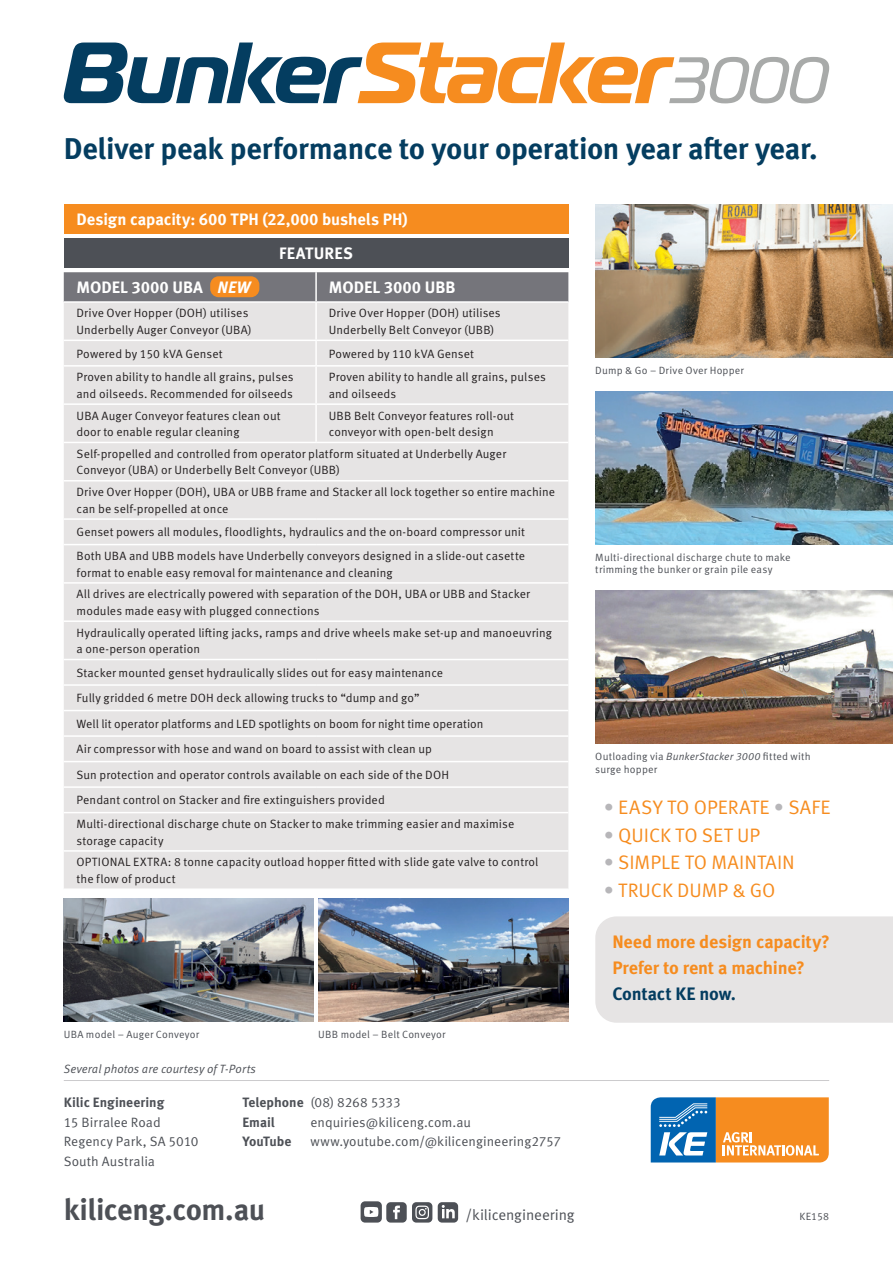
<style>
.page{position:relative;width:893px;height:1263px;background:#fff}
.page>*{position:absolute;margin:0;border:0;box-sizing:border-box;transform-origin:0 0}
.t1{font:700 30px "Meta Pro";letter-spacing:-.01em;color:#043d60}
.t2{font:700 30px "Meta Pro";letter-spacing:-.02em;color:#4d5056}
.t3{font:19.5px "Meta Pro Norm";color:#f68c1f}
.t4{font:700 18px/25.8px "Meta Pro";letter-spacing:-.01em;color:#f68c1f}
.t5{font:700 18px "Meta Pro";letter-spacing:-.01em;color:#043d60}
.t6{font:700 16.5px/34px "Meta Pro";letter-spacing:-.005em;color:#fff}
.t7{font:15px "Meta Pro Norm";letter-spacing:-.01em;color:#4d5056}
.t8{font:13.5px/19.5px "Meta Pro Norm";color:#4d5056}
.t9{font:700 13.5px "Meta Pro";color:#4d5056}
.t10{font:700 13.5px "Meta Pro";letter-spacing:-.02em;color:#4d5056}
.t11{font:12px/16.5px "Meta Pro Norm";letter-spacing:.005em;color:#231f20}
.t12{font:12px "Meta Pro Norm Ita";letter-spacing:.005em;color:#4d5056}
.t13{font:10.5px/12.6px "Meta Pro Norm";letter-spacing:.015em;color:#4d5056}
.s1{font-style:italic}
.s2{font-family:"Meta Pro";font-weight:700}
.s3{font-family:"Meta Pro Norm Ita"}
.s4{color:#b7b6b9}
</style>
<div class="page">
<svg style="left:64px;top:43px;width:765px;height:60px"></svg>
<div style="left:64px;top:272px;width:504px;height:29px;background:#75757b"></div>
<div style="left:64px;top:303px;width:504px;height:585px;background:#e6e4e4"></div>
<hr style="left:315px;top:272px;width:2px;height:29px;background:#fff">
<hr style="left:315px;top:303px;width:2px;height:37px;background:#fff">
<hr style="left:64px;top:340px;width:252px;height:1px;background:#fff">
<hr style="left:316px;top:340px;width:252px;height:1px;background:#fff">
<hr style="left:315px;top:341px;width:2px;height:24px;background:#fff">
<hr style="left:64px;top:365px;width:252px;height:2px;background:#fff">
<hr style="left:316px;top:365px;width:252px;height:2px;background:#fff">
<hr style="left:315px;top:367px;width:2px;height:36px;background:#fff">
<hr style="left:64px;top:403px;width:252px;height:2px;background:#fff">
<hr style="left:316px;top:403px;width:252px;height:2px;background:#fff">
<hr style="left:315px;top:405px;width:2px;height:37px;background:#fff">
<hr style="left:64px;top:442px;width:252px;height:1px;background:#fff">
<hr style="left:316px;top:442px;width:252px;height:1px;background:#fff">
<hr style="left:64px;top:480px;width:252px;height:1px;background:#fff">
<hr style="left:316px;top:480px;width:252px;height:1px;background:#fff">
<hr style="left:64px;top:518px;width:252px;height:2px;background:#fff">
<hr style="left:316px;top:518px;width:252px;height:2px;background:#fff">
<hr style="left:64px;top:544px;width:252px;height:1px;background:#fff">
<hr style="left:316px;top:544px;width:252px;height:1px;background:#fff">
<hr style="left:64px;top:582px;width:252px;height:2px;background:#fff">
<hr style="left:316px;top:582px;width:252px;height:2px;background:#fff">
<hr style="left:64px;top:620px;width:252px;height:2px;background:#fff">
<hr style="left:316px;top:620px;width:252px;height:2px;background:#fff">
<hr style="left:64px;top:659px;width:252px;height:1px;background:#fff">
<hr style="left:316px;top:659px;width:252px;height:1px;background:#fff">
<hr style="left:64px;top:684px;width:252px;height:2px;background:#fff">
<hr style="left:316px;top:684px;width:252px;height:2px;background:#fff">
<hr style="left:64px;top:710px;width:252px;height:1px;background:#fff">
<hr style="left:316px;top:710px;width:252px;height:1px;background:#fff">
<hr style="left:64px;top:735px;width:252px;height:2px;background:#fff">
<hr style="left:316px;top:735px;width:252px;height:2px;background:#fff">
<hr style="left:64px;top:761px;width:252px;height:1px;background:#fff">
<hr style="left:316px;top:761px;width:252px;height:1px;background:#fff">
<hr style="left:64px;top:786px;width:252px;height:2px;background:#fff">
<hr style="left:316px;top:786px;width:252px;height:2px;background:#fff">
<hr style="left:64px;top:812px;width:252px;height:1px;background:#fff">
<hr style="left:316px;top:812px;width:252px;height:1px;background:#fff">
<hr style="left:64px;top:850px;width:252px;height:2px;background:#fff">
<hr style="left:316px;top:850px;width:252px;height:2px;background:#fff">
<div style="left:210px;top:276px;width:49px;height:21px;background:#f68c1f;border-radius:9px"></div>
<div style="left:64px;top:204px;width:504px;height:30px;background:#f68c1f"></div>
<div style="left:64px;top:238px;width:504px;height:30px;background:#4d5056"></div>
<hr style="left:64px;top:1080px;width:765px;height:1px;background:#cccbcd">
<svg style="left:438px;top:1202px;width:20px;height:20px"></svg>
<img style="left:595px;top:391px;width:298px;height:153px">
<img style="left:595px;top:590px;width:298px;height:154px">
<img style="left:595px;top:204px;width:298px;height:153px">
<img style="left:64px;top:898px;width:250px;height:123px">
<img style="left:318px;top:898px;width:250px;height:123px">
<div style="left:595px;top:916px;width:298px;height:107px;background:#e6e4e4"></div>
<svg style="left:361px;top:1201px;width:71px;height:21px"></svg>
<svg style="left:651px;top:1097px;width:178px;height:65px"></svg>
<h1 class="t1" style="left:64px;top:125px;width:755px">Deliver peak performance to your operation year after year.</h1>
<h3 class="t6" style="left:279px;top:201px;width:130px;text-indent:-203px">Design capacity: 600 TPH (22,000 bushels PH)<br>FEATURES</h3>
<h3 class="t6" style="left:77px;top:269px;width:175px">MODEL 3000 UBA <span class="s1">NEW</span></h3>
<h3 class="t6" style="left:329px;top:269px;width:128px">MODEL 3000 UBB</h3>
<p class="t11" style="left:77px;top:304px;width:177px">Drive Over Hopper (DOH) utilises<br>Underbelly Auger Conveyor (UBA)</p>
<p class="t11" style="left:329px;top:304px;width:173px">Drive Over Hopper (DOH) utilises<br>Underbelly Belt Conveyor (UBB)</p>
<p class="t11" style="left:77px;top:344px;width:148px">Powered by 150 kVA Genset</p>
<p class="t11" style="left:329px;top:344px;width:147px">Powered by 110 kVA Genset</p>
<p class="t11" style="left:77px;top:368px;width:218px">Proven ability to handle all grains, pulses and oilseeds. Recommended for oilseeds</p>
<p class="t11" style="left:329px;top:368px;width:218px">Proven ability to handle all grains, pulses and oilseeds</p>
<p class="t11" style="left:77px;top:406px;width:206px">UBA Auger Conveyor features clean out door to enable regular cleaning</p>
<p class="t11" style="left:329px;top:406px;width:187px">UBB Belt Conveyor features roll-out conveyor with open-belt design</p>
<p class="t11" style="left:77px;top:445px;width:431px">Self-propelled and controlled from operator platform situated at Underbelly Auger<br>Conveyor (UBA) or Underbelly Belt Conveyor (UBB)</p>
<p class="t11" style="left:77px;top:483px;width:480px">Drive Over Hopper (DOH), UBA or UBB frame and Stacker all lock together so entire machine can be self-propelled at once</p>
<p class="t11" style="left:77px;top:520px;width:450px;line-height:23.7px">Genset powers all modules, floodlights, hydraulics and the on-board compressor unit<br>Both UBA and UBB models have Underbelly conveyors designed in a slide-out casette</p>
<p class="t11" style="left:77px;top:561px;width:455px;line-height:21.8px">format to enable easy removal for maintenance and cleaning<br>All drives are electrically powered with separation of the DOH, UBA or UBB and Stacker</p>
<p class="t11" style="left:77px;top:599px;width:477px;line-height:21.8px">modules made easy with plugged connections<br>Hydraulically operated lifting jacks, ramps and drive wheels make set-up and manoeuvring</p>
<p class="t11" style="left:77px;top:636px;width:368px;line-height:23.7px">a one-person operation<br>Stacker mounted genset hydraulically slides out for easy maintenance</p>
<p class="t11" style="left:77px;top:685px;width:408px;line-height:25.5px">Fully gridded 6 metre DOH deck allowing trucks to “dump and go”<br>Well lit operator platforms and LED spotlights on boom for night time operation Air compressor with hose and wand on board to assist with clean up<br>Sun protection and operator controls available on each side of the DOH Pendant control on Stacker and fire extinguishers provided</p>
<p class="t11" style="left:77px;top:815px;width:439px">Multi-directional discharge chute on Stacker to make trimming easier and maximise storage capacity</p>
<p class="t11" style="left:77px;top:853px;width:463px">OPTIONAL EXTRA: 8 tonne capacity outload hopper fitted with slide gate valve to control the flow of product</p>
<p class="t13" style="left:64px;top:1027px;width:137px">UBA model – Auger Conveyor</p>
<p class="t13" style="left:318px;top:1027px;width:129px">UBB model – Belt Conveyor</p>
<p class="t12" style="left:64px;top:1060px;width:194px">Several photos are courtesy of T-Ports</p>
<p class="t9" style="left:64px;top:1092px;width:102px">Kilic Engineering</p>
<p class="t8" style="left:64px;top:1111px;width:136px">15 Birralee Road<br>Regency Park, SA 5010<br>South Australia</p>
<p class="t8" style="left:242px;top:1092px;width:160px"><span class="s2">Telephone</span> (08) 8268 5333</p>
<p class="t9" style="left:242px;top:1111px;width:34px">Email</p>
<p class="t8" style="left:310px;top:1111px;width:162px">enquiries@kiliceng.com.au</p>
<p class="t10" style="left:242px;top:1131px;width:51px">YouTube</p>
<p class="t8" style="left:310px;top:1131px;width:252px">www.youtube.com/@kilicengineering2757</p>
<p class="t13" style="left:595px;top:363px;width:150px">Dump &amp; Go – Drive Over Hopper</p>
<p class="t13" style="left:595px;top:550px;width:197px">Multi-directional discharge chute to make trimming the bunker or grain pile easy</p>
<p class="t13" style="left:595px;top:749px;width:217px">Outloading via <span class="s3">BunkerStacker 3000</span> fitted with surge hopper</p>
<h2 class="t3" style="left:604px;top:793px;width:228px"><span class="s4">•</span> EASY TO OPERATE <span class="s4">•</span> SAFE</h2>
<h2 class="t3" style="left:604px;top:820px;width:158px"><span class="s4">•</span> QUICK TO SET UP</h2>
<h2 class="t3" style="left:604px;top:848px;width:193px"><span class="s4">•</span> SIMPLE TO MAINTAIN</h2>
<h2 class="t3" style="left:604px;top:876px;width:173px"><span class="s4">•</span> TRUCK DUMP &amp; GO</h2>
<h3 class="t4" style="left:612px;top:928px;width:219px">Need more design capacity?<br>Prefer to rent a machine?</h3>
<h3 class="t5" style="left:612px;top:980px;width:125px">Contact KE now.</h3>
<h1 class="t2" style="left:64px;top:1186px;width:203px">kiliceng.com.au</h1>
<p class="t7" style="left:466px;top:1204px;width:110px">/kilicengineering</p>
<p class="t13" style="left:800px;top:1210px;width:31px">KE158</p>
</div>
